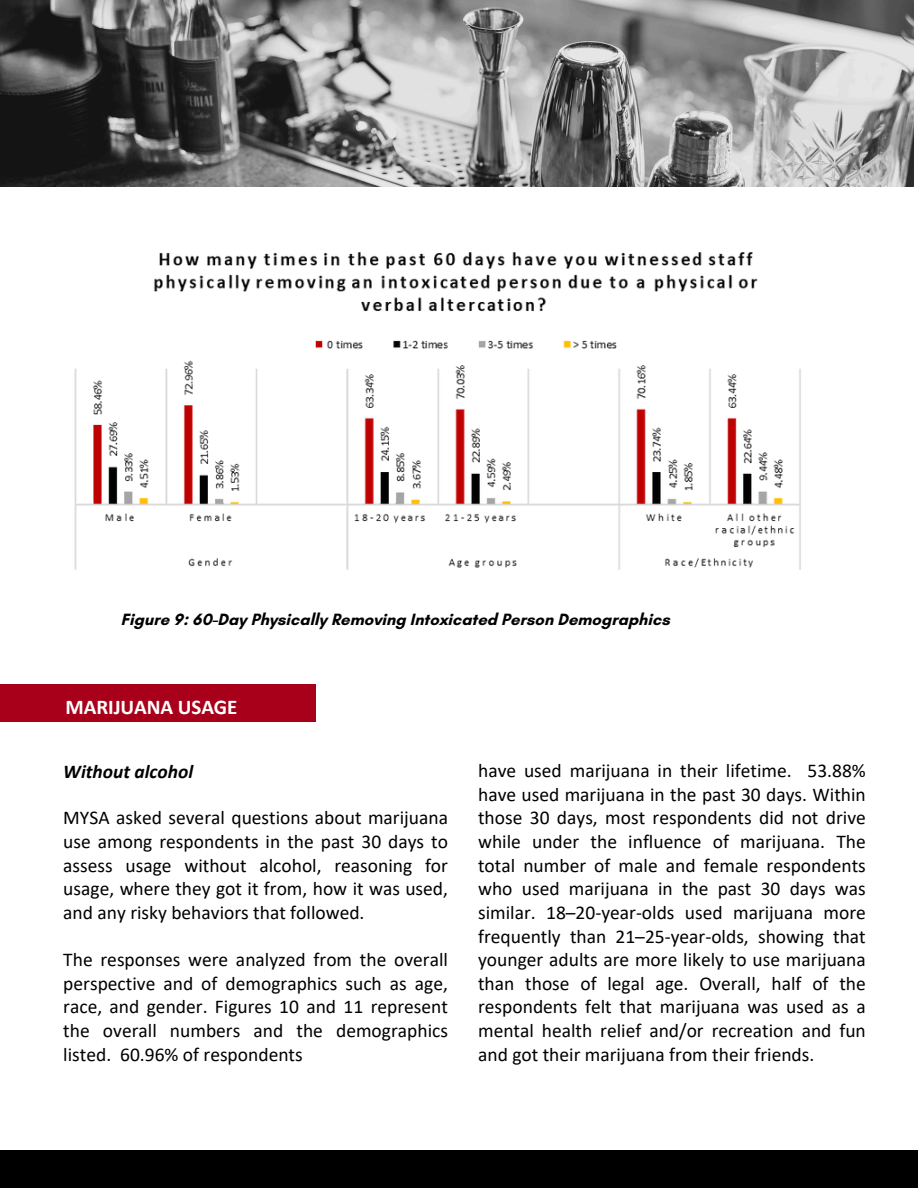
<style>
.page{position:relative;width:918px;height:1188px;background:#fff}
.page>*{position:absolute;margin:0;border:0;box-sizing:border-box;transform-origin:0 0}
.t1{font:700 21px "Calibri";letter-spacing:-.005em;color:#fff}
.t2{font:19.5px/23.7px "Calibri";color:#020101;text-align:justify}
.t3{font:italic 700 19.5px "Calibri";color:#020101}
.t4{font:700 16.65px "Glacial Indifference";color:#020101}
</style>
<div class="page">
<div style="left:0;top:1150px;width:918px;height:38px;background:#000"></div>
<img style="left:0;top:0;width:914px;height:187px">
<div style="left:0;top:685px;width:316px;height:37px;background:#a8001b"></div>
<img style="left:74px;top:252px;width:727px;height:318px">
<h3 class="t4" style="left:121px;top:609px;width:550px">Figure 9: 60-Day Physically Removing Intoxicated Person Demographics</h3>
<h3 class="t1" style="left:66px;top:698px;width:173px">MARIJUANA USAGE</h3>
<p class="t3" style="left:63px;top:764px;width:131px">Without alcohol</p>
<p class="t2" style="left:63px;top:808px;width:386px">MYSA asked several questions about marijuana use among respondents in the past 30 days to assess usage without alcohol, reasoning for usage, where they got it from, how it was used, and any risky behaviors that followed.</p>
<p class="t2" style="left:63px;top:949px;width:386px">The responses were analyzed from the overall perspective and of demographics such as age, race, and gender. Figures 10 and 11 represent the overall numbers and the demographics listed. 60.96% of respondents</p>
<h2 class="t2" style="left:478px;top:760px;width:389px">have used marijuana in their lifetime. 53.88% have used marijuana in the past 30 days. Within those 30 days, most respondents did not drive while under the influence of marijuana. The total number of male and female respondents who used marijuana in the past 30 days was similar. 18–20-year-olds used marijuana more frequently than 21–25-year-olds, showing that younger adults are more likely to use marijuana than those of legal age. Overall, half of the respondents felt that marijuana was used as a mental health relief and/or recreation and fun and got their marijuana from their friends.</h2>
</div>
